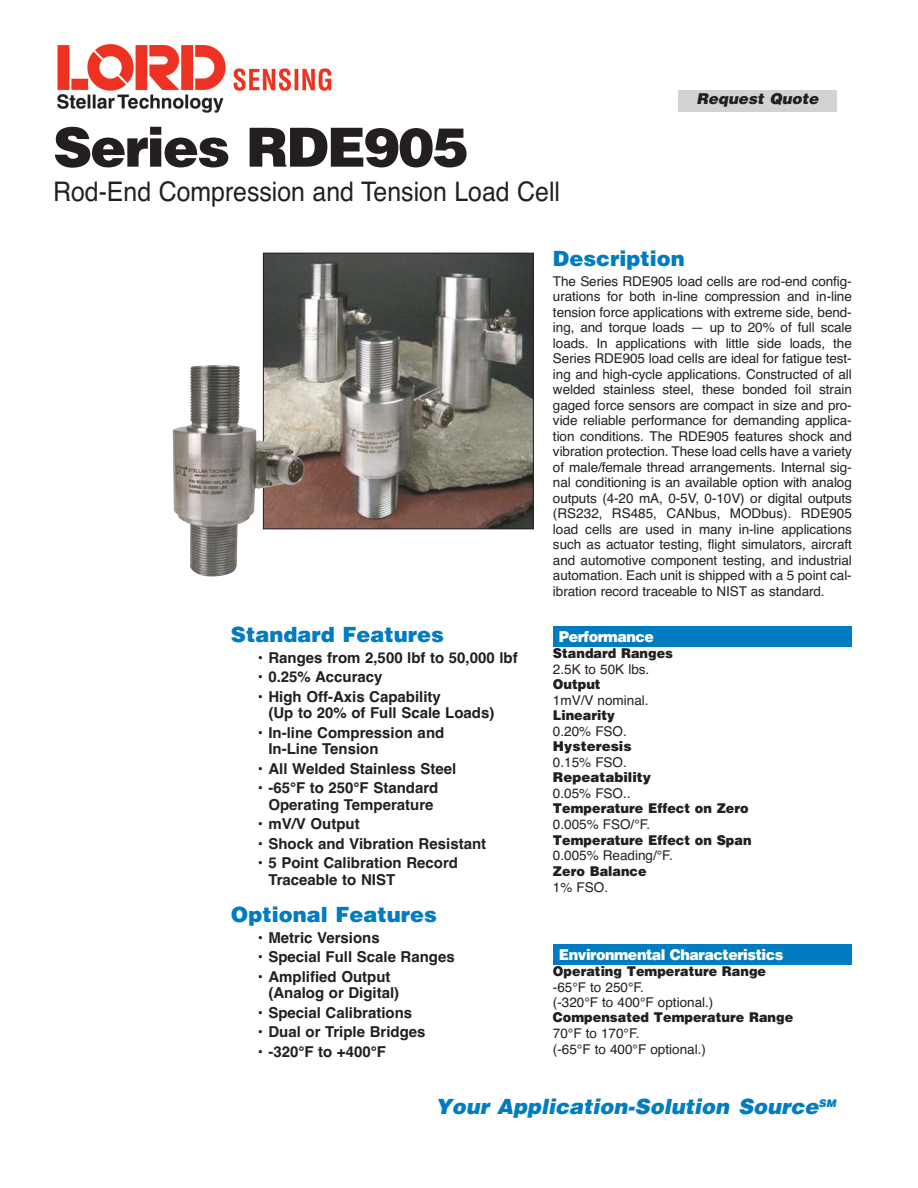
<style>
.page{position:relative;width:918px;height:1188px;background:#fff}
.page>*{position:absolute;margin:0;border:0;box-sizing:border-box;transform-origin:0 0}
.t1{font:900 54px "Helvetica LT Std";letter-spacing:-.035em;color:#231f20}
.t2{font:27px "Helvetica";color:#231f20;scale:.92 1}
.t3{font:900 21px "Helvetica LT Std";color:#007cc2}
.t4{font:italic 900 21px "Helvetica LT Std";color:#007cc2}
.t5{font:700 15px/16.5px "Helvetica";color:#231f20}
.t6{font:900 15px "Helvetica LT Std";letter-spacing:-.035em;color:#fff;scale:.95 1}
.t7{font:italic 900 15px "Helvetica LT Std";color:#231f20}
.t8{font:13.5px/15.5px "Helvetica";color:#231f20}
.t9{font:900 13.5px "Helvetica LT Std";color:#231f20;scale:.95 1}
.t10{font:900 13.5px "Helvetica LT Std";color:#231f20}
</style>
<div class="page">
<div style="left:553px;top:944px;width:299px;height:21px;background:#007cc2"></div>
<div style="left:553px;top:626px;width:299px;height:21px;background:#007cc2"></div>
<img style="left:265px;top:255px;width:267px;height:272px">
<div style="left:263px;top:253px;width:271px;height:276px;border:1px solid #231f20"></div>
<img style="left:173px;top:365px;width:132px;height:212px">
<img style="left:57px;top:43px;width:275px;height:70px">
<div style="left:678px;top:90px;width:159px;height:22px;background:#d1d2d4"></div>
<h1 class="t1" style="left:53px;top:128px;width:417px">Series RDE905</h1>
<h2 class="t2" style="left:53px;top:181px;width:552px">Rod-End Compression and Tension Load Cell</h2>
<p class="t7" style="left:696px;top:94px;width:124px">Request Quote</p>
<h3 class="t3" style="left:231px;top:628px;width:215px">Standard Features</h3>
<p class="t5" style="left:258px;top:651px;width:261px">• Ranges from 2,500 lbf to 50,000 lbf</p>
<p class="t5" style="left:258px;top:670px;width:126px">• 0.25% Accuracy</p>
<p class="t5" style="left:268px;top:690px;width:227px;text-indent:-11px">• High Off-Axis Capability<br>(Up to 20% of Full Scale Loads)</p>
<p class="t5" style="left:268px;top:726px;width:177px;text-indent:-11px">• In-line Compression and<br>In-Line Tension</p>
<p class="t5" style="left:258px;top:762px;width:200px">• All Welded Stainless Steel</p>
<p class="t5" style="left:258px;top:781px;width:182px;text-align:center">• -65°F to 250°F Standard<br>Operating Temperature</p>
<p class="t5" style="left:258px;top:817px;width:103px">• mV/V Output</p>
<p class="t5" style="left:258px;top:837px;width:230px">• Shock and Vibration Resistant</p>
<p class="t5" style="left:268px;top:856px;width:191px;text-indent:-11px">• 5 Point Calibration Record<br>Traceable to NIST</p>
<h3 class="t3" style="left:231px;top:907px;width:208px">Optional Features</h3>
<p class="t5" style="left:258px;top:931px;width:123px">• Metric Versions</p>
<p class="t5" style="left:258px;top:950px;width:198px">• Special Full Scale Ranges</p>
<p class="t5" style="left:268px;top:970px;width:132px;text-indent:-11px">• Amplified Output (Analog or Digital)</p>
<p class="t5" style="left:258px;top:1006px;width:156px">• Special Calibrations</p>
<p class="t5" style="left:258px;top:1025px;width:169px">• Dual or Triple Bridges</p>
<p class="t5" style="left:258px;top:1045px;width:129px">• -320°F to +400°F</p>
<h3 class="t3" style="left:553px;top:251px;width:133px">Description</h3>
<p class="t8" style="left:553px;top:274px;width:300px;text-align:justify">The Series RDE905 load cells are rod-end config&shy;urations for both in-line compression and in-line tension force applications with extreme side, bend&shy;ing, and torque loads — up to 20% of full scale loads. In applications with little side loads, the Series RDE905 load cells are ideal for fatigue test&shy;ing and high-cycle applications. Constructed of all welded stainless steel, these bonded foil strain gaged force sensors are compact in size and pro&shy;vide reliable performance for demanding applica&shy;tion conditions. The RDE905 features shock and vibration protection. These load cells have a variety of male/female thread arrangements. Internal sig&shy;nal conditioning is an available option with analog outputs (4-20 mA, 0-5V, 0-10V) or digital outputs (RS232, RS485, CANbus, MODbus). RDE905 load cells are used in many in-line applications such as actuator testing, flight simulators, aircraft and automotive component testing, and industrial automation. Each unit is shipped with a 5 point cal&shy;ibration record traceable to NIST as standard.</p>
<p class="t6" style="left:559px;top:631px;width:102px">Performance</p>
<p class="t9" style="left:553px;top:649px;width:128px">Standard Ranges</p>
<p class="t8" style="left:553px;top:663px;width:98px">2.5K to 50K lbs.</p>
<p class="t9" style="left:553px;top:680px;width:52px">Output</p>
<p class="t8" style="left:553px;top:694px;width:97px">1mV/V nominal.</p>
<p class="t9" style="left:553px;top:711px;width:67px">Linearity</p>
<p class="t8" style="left:553px;top:725px;width:75px">0.20% FSO.</p>
<p class="t10" style="left:553px;top:742px;width:80px">Hysteresis</p>
<p class="t8" style="left:553px;top:756px;width:75px">0.15% FSO.</p>
<p class="t10" style="left:553px;top:773px;width:100px">Repeatability</p>
<p class="t8" style="left:553px;top:787px;width:79px">0.05% FSO..</p>
<p class="t9" style="left:553px;top:804px;width:208px">Temperature Effect on Zero</p>
<p class="t8" style="left:553px;top:818px;width:99px">0.005% FSO/°F.</p>
<p class="t9" style="left:553px;top:835px;width:211px">Temperature Effect on Span</p>
<p class="t8" style="left:553px;top:849px;width:121px">0.005% Reading/°F.</p>
<p class="t9" style="left:553px;top:866px;width:100px">Zero Balance</p>
<p class="t8" style="left:553px;top:880px;width:57px">1% FSO.</p>
<p class="t6" style="left:559px;top:949px;width:238px">Environmental Characteristics</p>
<p class="t9" style="left:553px;top:966px;width:226px">Operating Temperature Range</p>
<p class="t8" style="left:553px;top:981px;width:162px">-65°F to 250°F.<br>(-320°F to 400°F optional.)</p>
<p class="t9" style="left:553px;top:1013px;width:254px">Compensated Temperature Range</p>
<p class="t8" style="left:553px;top:1027px;width:154px">70°F to 170°F.<br>(-65°F to 400°F optional.)</p>
<h3 class="t4" style="left:435px;top:1095px;width:402px">Your Application-Solution Source<sup>SM</sup></h3>
</div>
